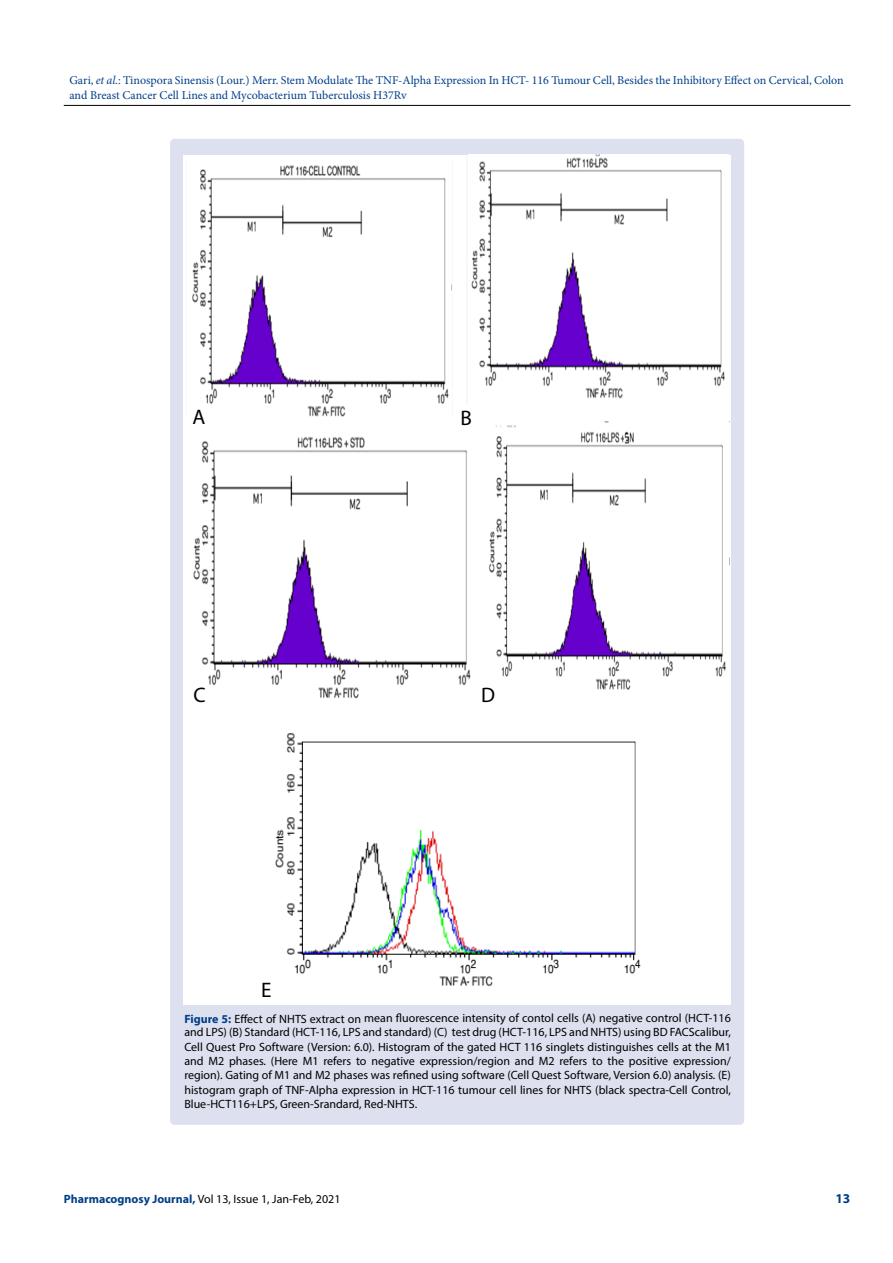
<style>
.page{position:relative;width:893px;height:1263px;background:#fff}
.page>*{position:absolute;margin:0;border:0;box-sizing:border-box;transform-origin:0 0}
.t1{font:21px "Myriad Pro";color:#000}
.t2{font:700 13.5px "Myriad Pro";color:#003e88}
.t3{font:12px/14.4px "Myriad Pro";color:#000;text-align:justify}
.t4{font:12px/14.4px "Minion Pro";color:#003e88}
.s1{font-style:italic}
.s2{font-weight:700;color:#003e88}
</style>
<div class="page">
<hr style="left:64px;top:105px;width:786px;height:1px;background:#000">
<div style="left:170px;top:139px;width:574px;height:986px;background:#dde0ef;border-radius:4px"></div>
<div style="left:183px;top:155px;width:548px;height:849px;background:#fff"></div>
<img style="left:192px;top:165px;width:260px;height:252px">
<img style="left:471px;top:155px;width:254px;height:244px">
<img style="left:193px;top:436px;width:278px;height:263px">
<img style="left:489px;top:421px;width:237px;height:269px">
<img style="left:275px;top:733px;width:366px;height:254px">
<p class="t4" style="left:69px;top:73px;width:776px">Gari, <span class="s1">et al</span>.: Tinospora Sinensis (Lour.) Merr. Stem Modulate The TNF-Alpha Expression In HCT- 116 Tumour Cell, Besides the Inhibitory Effect on Cervical, Colon and Breast Cancer Cell Lines and Mycobacterium Tuberculosis H37Rv</p>
<h1 class="t1" style="left:193px;top:404px;width:14px">A</h1>
<h1 class="t1" style="left:460px;top:405px;width:13px">B</h1>
<h1 class="t1" style="left:193px;top:682px;width:14px">C</h1>
<h1 class="t1" style="left:481px;top:682px;width:16px">D</h1>
<h1 class="t1" style="left:261px;top:976px;width:12px">E</h1>
<p class="t3" style="left:184px;top:1010px;width:548px"><span class="s2">Figure 5:</span> Effect of NHTS extract on mean fluorescence intensity of contol cells (A) negative control (HCT-116 and LPS) (B) Standard (HCT-116, LPS and standard) (C) test drug (HCT-116, LPS and NHTS) using BD FACScalibur, Cell Quest Pro Software (Version: 6.0). Histogram of the gated HCT 116 singlets distinguishes cells at the M1 and M2 phases. (Here M1 refers to negative expression/region and M2 refers to the positive expression/ region). Gating of M1 and M2 phases was refined using software (Cell Quest Software, Version 6.0) analysis. (E) histogram graph of TNF-Alpha expression in HCT-116 tumour cell lines for NHTS (black spectra-Cell Control, Blue-HCT116+LPS, Green-Srandard, Red-NHTS.</p>
<p class="t3" style="left:64px;top:1191px;width:278px"><span class="s2">Pharmacognosy Journal,</span> Vol 13, Issue 1, Jan-Feb, 2021</p>
<p class="t2" style="left:835px;top:1189px;width:16px">13</p>
</div>
